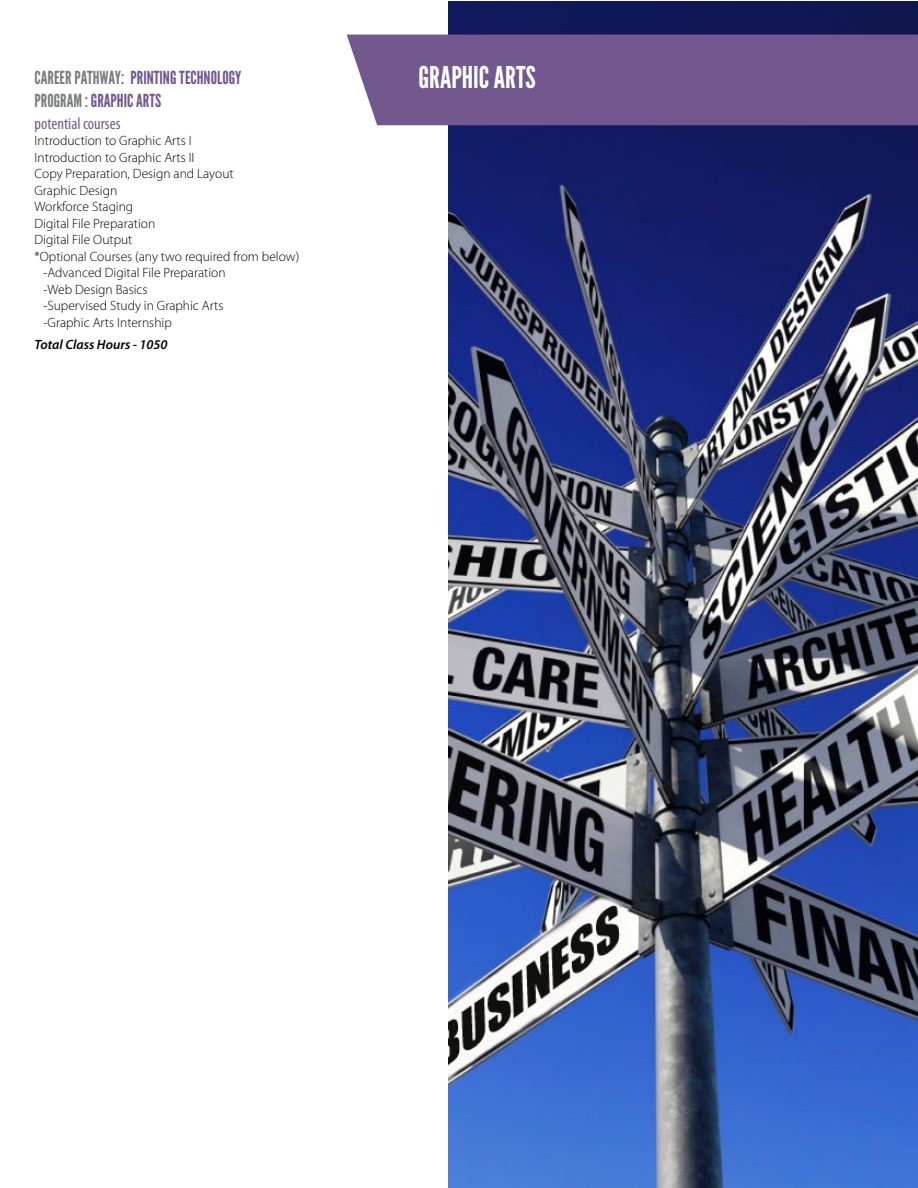
<style>
.page{position:relative;width:918px;height:1188px;background:#fff}
.page>*{position:absolute;margin:0;border:0;box-sizing:border-box;transform-origin:0 0}
.t1{font:30px "League Gothic";color:#fff}
.t2{font:18px/23.2px "League Gothic";color:#72588f}
.t3{font:condensed 16.5px "Myriad Pro";color:#72588f}
.t4{font:300 13.5px "Myriad Pro";color:#000}
.t5{font:italic 600 13.5px "Myriad Pro";color:#000}
.s1{color:#7b7c7f}
</style>
<div class="page">
<img style="left:448px;top:2px;width:470px;height:1186px">
<div style="left:347px;top:35px;width:571px;height:90px;background:#72588f"></div>
<h2 class="t2" style="left:35px;top:66px;width:208px"><span class="s1">CAREER PATHWAY:</span> PRINTING TECHNOLOGY<br><span class="s1">PROGRAM :</span> GRAPHIC ARTS</h2>
<p class="t3" style="left:35px;top:115px;width:87px">potential courses</p>
<p class="t4" style="left:35px;top:133px;width:159px">Introduction to Graphic Arts I</p>
<p class="t4" style="left:35px;top:150px;width:161px">Introduction to Graphic Arts II</p>
<p class="t4" style="left:35px;top:166px;width:201px">Copy Preparation, Design and Layout</p>
<p class="t4" style="left:35px;top:183px;width:84px">Graphic Design</p>
<p class="t4" style="left:35px;top:199px;width:100px">Workforce Staging</p>
<p class="t4" style="left:35px;top:216px;width:122px">Digital File Preparation</p>
<p class="t4" style="left:35px;top:232px;width:99px">Digital File Output</p>
<p class="t4" style="left:35px;top:249px;width:266px">*Optional Courses (any two required from below)</p>
<p class="t4" style="left:43px;top:265px;width:184px">-Advanced Digital File Preparation</p>
<p class="t4" style="left:43px;top:282px;width:106px">-Web Design Basics</p>
<p class="t4" style="left:43px;top:298px;width:181px">-Supervised Study in Graphic Arts</p>
<p class="t4" style="left:43px;top:315px;width:130px">-Graphic Arts Internship</p>
<p class="t5" style="left:35px;top:337px;width:135px">Total Class Hours - 1050</p>
<h1 class="t1" style="left:418px;top:59px;width:119px">GRAPHIC ARTS</h1>
</div>
